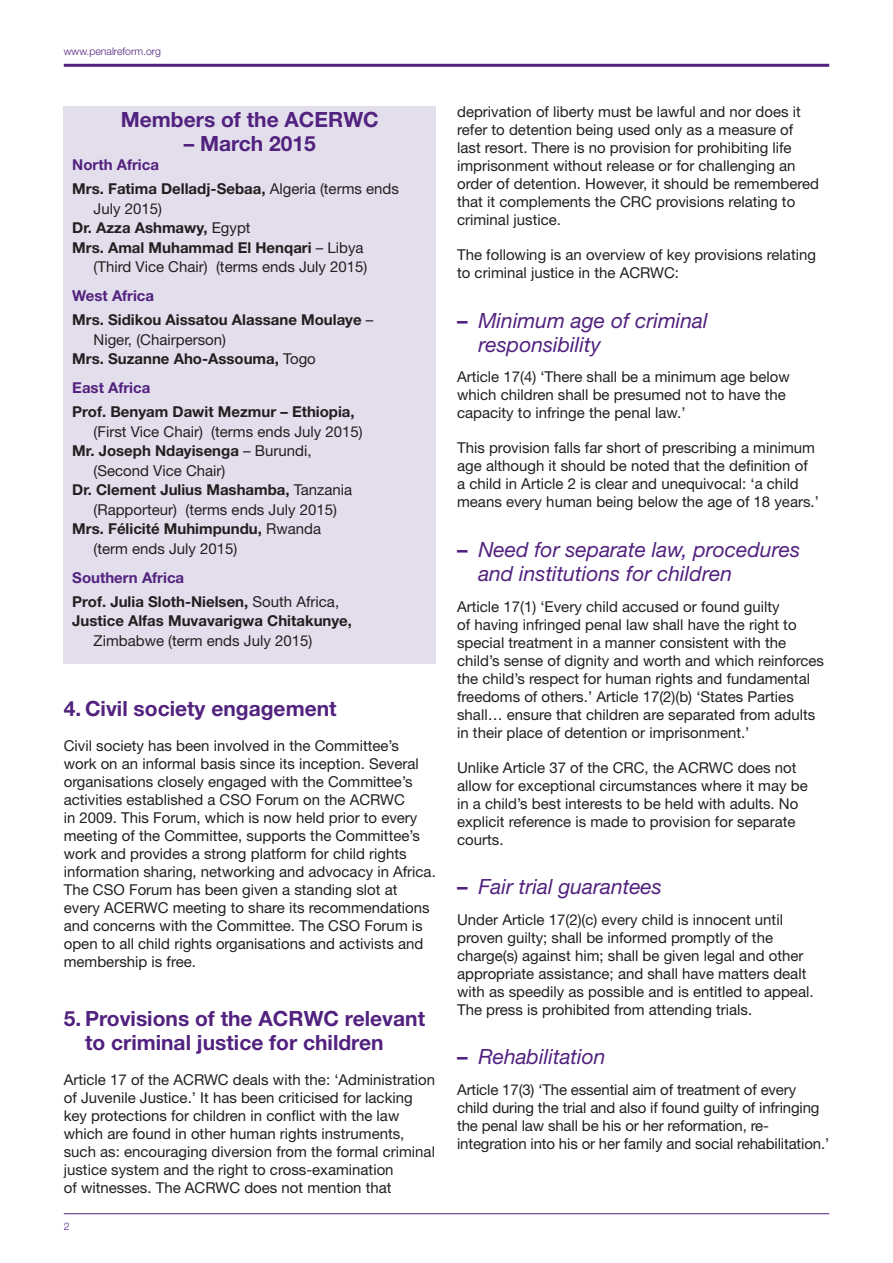
<style>
.page{position:relative;width:893px;height:1263px;background:#fff}
.page>*{position:absolute;margin:0;border:0;box-sizing:border-box;transform-origin:0 0}
.t1{font:italic 21px/24px "Helvetica Neue LT Std";color:#52227f}
.t2{font:700 21px/24px "Helvetica Neue LT Std";color:#52227f}
.text{font:15px/18px "Helvetica Neue LT Std";color:#231f20}
.table_text{font:15px/19.5px "Helvetica Neue LT Std";color:#231f20}
.table_text-2{font:700 15px/19.5px "Helvetica Neue LT Std";color:#231f20}
.table_head{font:700 15px "Helvetica Neue LT Std";color:#52227f}
.running_head{font:300 10.5px "Helvetica Neue LT Std";color:#52227f}
.s1{font-weight:700}
.s2{font-weight:400}
.s3{font-weight:700;font-style:normal}
</style>
<div class="page">
<hr style="left:64px;top:1213px;width:765px;height:1px;background:#52227f">
<hr style="left:64px;top:64px;width:765px;height:3px;background:#52227f">
<div style="left:64px;top:106px;width:372px;height:557px;background:#e3deec"></div>
<p class="running_head" style="left:64px;top:45px;width:99px">www.penalreform.org</p>
<p class="t2" style="left:121px;top:107px;width:259px">Members of the ACERWC</p>
<p class="t2" style="left:184px;top:131px;width:134px">– March 2015</p>
<p class="table_head" style="left:72px;top:156px;width:88px">North Africa</p>
<p class="table_text" style="left:94px;top:179px;width:307px;text-indent:-21px"><span class="s1">Mrs. Fatima Delladj-Sebaa,</span> Algeria (terms ends<br>July 2015)</p>
<p class="table_text-2" style="left:72px;top:218px;width:180px">Dr. Azza Ashmawy, <span class="s2">Egypt</span></p>
<p class="table_text" style="left:72px;top:237px;width:297px;text-align:right"><span class="s1">Mrs. Amal Muhammad El Henqari</span> – Libya (Third Vice Chair) (terms ends July 2015)</p>
<p class="table_head" style="left:72px;top:287px;width:83px">West Africa</p>
<p class="table_text-2" style="left:94px;top:310px;width:281px;text-indent:-21px">Mrs. Sidikou Aissatou Alassane Moulaye <span class="s2">–<br>Niger, (Chairperson)</span></p>
<p class="table_text-2" style="left:72px;top:349px;width:245px">Mrs. Suzanne Aho-Assouma, <span class="s2">Togo</span></p>
<p class="table_head" style="left:72px;top:379px;width:80px">East Africa</p>
<p class="table_text" style="left:94px;top:402px;width:271px;text-indent:-21px"><span class="s1">Prof. Benyam Dawit Mezmur – Ethiopia, </span>(First Vice Chair) (terms ends July 2015)</p>
<p class="table_text" style="left:94px;top:441px;width:219px;text-indent:-21px"><span class="s1">Mr. Joseph Ndayisenga</span> – Burundi, (Second Vice Chair)</p>
<p class="table_text" style="left:72px;top:480px;width:281px;text-align:center"><span class="s1">Dr. Clement Julius Mashamba,</span> Tanzania (Rapporteur) (terms ends July 2015)</p>
<p class="table_text" style="left:94px;top:519px;width:229px;text-indent:-21px"><span class="s1">Mrs. Félicité Muhimpundu,</span> Rwanda (term ends July 2015)</p>
<p class="table_head" style="left:72px;top:568px;width:113px">Southern Africa</p>
<p class="table_text-2" style="left:72px;top:591px;width:268px">Prof. Julia Sloth-Nielsen, <span class="s2">South Africa,</span></p>
<p class="table_text-2" style="left:94px;top:611px;width:260px;text-indent:-21px">Justice Alfas Muvavarigwa Chitakunye,<br><span class="s2">Zimbabwe (term ends July 2015)</span></p>
<p class="t2" style="left:64px;top:696px;width:274px">4. Civil society engagement</p>
<p class="text" style="left:64px;top:737px;width:374px">Civil society has been involved in the Committee’s<br>work on an informal basis since its inception. Several organisations closely engaged with the Committee’s activities established a CSO Forum on the ACRWC<br>in 2009. This Forum, which is now held prior to every meeting of the Committee, supports the Committee’s work and provides a strong platform for child rights information sharing, networking and advocacy in Africa.<br>The CSO Forum has been given a standing slot at every ACERWC meeting to share its recommendations and concerns with the Committee. The CSO Forum is open to all child rights organisations and activists and membership is free.</p>
<p class="t2" style="left:85px;top:1005px;width:342px;text-indent:-21px">5. Provisions of the ACRWC relevant to criminal justice for children</p>
<p class="text" style="left:64px;top:1070px;width:373px">Article 17 of the ACRWC deals with the: ‘Administration of Juvenile Justice.’ It has been criticised for lacking key protections for children in conflict with the law which are found in other human rights instruments, such as: encouraging diversion from the formal criminal justice system and the right to cross-examination<br>of witnesses. The ACRWC does not mention that</p>
<p class="running_head" style="left:64px;top:1219px;width:7px">2</p>
<p class="text" style="left:457px;top:102px;width:364px">deprivation of liberty must be lawful and nor does it refer to detention being used only as a measure of last resort. There is no provision for prohibiting life imprisonment without release or for challenging an order of detention. However, it should be remembered that it complements the CRC provisions relating to criminal justice.</p>
<p class="text" style="left:457px;top:245px;width:360px">The following is an overview of key provisions relating to criminal justice in the ACRWC:</p>
<p class="t1" style="left:478px;top:308px;width:231px;text-indent:-21px"><span class="s3">–</span> Minimum age of criminal responsibility</p>
<p class="text" style="left:457px;top:368px;width:334px">Article 17(4) ‘There shall be a minimum age below which children shall be presumed not to have the capacity to infringe the penal law.’</p>
<p class="text" style="left:457px;top:439px;width:363px">This provision falls far short of prescribing a minimum age although it should be noted that the definition of a child in Article 2 is clear and unequivocal: ‘a child means every human being below the age of 18 years.’</p>
<p class="t1" style="left:478px;top:537px;width:323px;text-indent:-21px"><span class="s3">–</span> Need for separate law, procedures and institutions for children</p>
<p class="text" style="left:457px;top:597px;width:368px">Article 17(1) ‘Every child accused or found guilty<br>of having infringed penal law shall have the right to special treatment in a manner consistent with the child’s sense of dignity and worth and which reinforces the child’s respect for human rights and fundamental freedoms of others.’ Article 17(2)(b) ‘States Parties shall… ensure that children are separated from adults in their place of detention or imprisonment.’</p>
<p class="text" style="left:457px;top:758px;width:352px">Unlike Article 37 of the CRC, the ACRWC does not allow for exceptional circumstances where it may be in a child’s best interests to be held with adults. No explicit reference is made to provision for separate courts.</p>
<p class="t1" style="left:457px;top:874px;width:206px"><span class="s3">–</span> Fair trial guarantees</p>
<p class="text" style="left:457px;top:910px;width:358px">Under Article 17(2)(c) every child is innocent until proven guilty; shall be informed promptly of the charge(s) against him; shall be given legal and other appropriate assistance; and shall have matters dealt with as speedily as possible and is entitled to appeal.<br>The press is prohibited from attending trials.</p>
<p class="t1" style="left:457px;top:1045px;width:150px"><span class="s3">–</span> Rehabilitation</p>
<p class="text" style="left:457px;top:1081px;width:374px">Article 17(3) ‘The essential aim of treatment of every child during the trial and also if found guilty of infringing the penal law shall be his or her reformation, re&shy;integration into his or her family and social rehabilitation.’</p>
</div>
